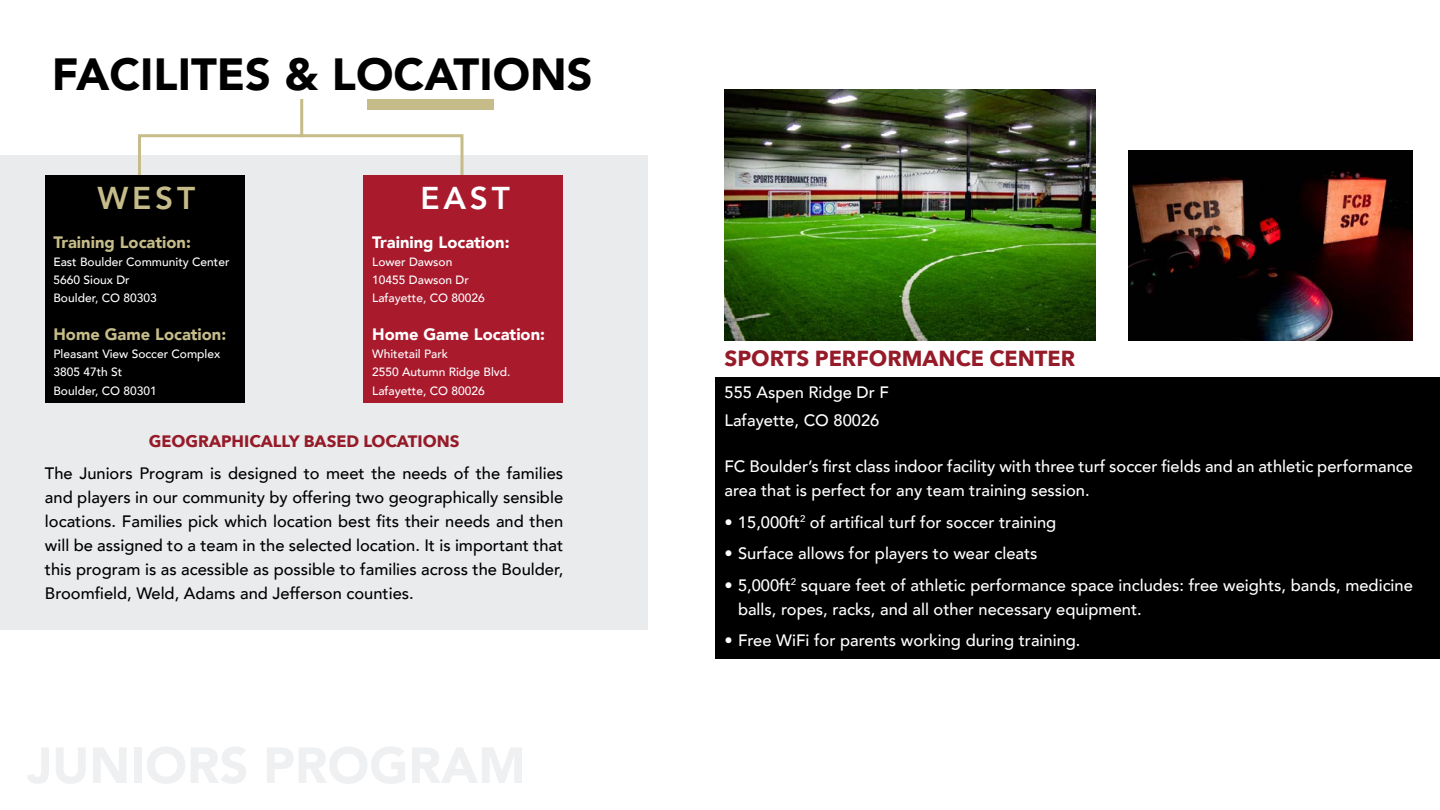
<style>
.page{position:relative;width:1440px;height:810px;background:#fff}
.page>*{position:absolute;margin:0;border:0;box-sizing:border-box;transform-origin:0 0}
.t1{font:900 45px "Avenir";color:#000}
.t2{font:800 31.5px "Avenir";color:#c6bc89}
.t3{font:800 31.5px "Avenir";color:#fff}
.t4{font:700 21.75px "Avenir Next";color:#961b29}
.t5{font:500 16.5px/24px "Avenir";color:#fff}
.t6{font:500 16.5px/24px "Avenir";color:#000;text-align:justify}
.t7{font:900 16.5px "Avenir";color:#c6bc89}
.t8{font:900 16.5px "Avenir";color:#fff}
.t9{font:700 16.5px "Avenir Next";color:#961b29}
.t10{font:500 12px/18.1px "Avenir";color:#fff}
</style>
<div class="page">
<div style="left:0;top:155px;width:648px;height:475px;background:#eaebed"></div>
<div style="left:716px;top:377px;width:724px;height:282px;background:#000"></div>
<div style="left:367px;top:99px;width:127px;height:11px;background:#c6bc89"></div>
<svg style="left:136px;top:99px;width:329px;height:79px"></svg>
<div style="left:45px;top:176px;width:199px;height:227px;background:#000"></div>
<div style="left:364px;top:176px;width:199px;height:227px;background:#a91a2d"></div>
<img style="left:724px;top:89px;width:372px;height:252px">
<img style="left:1128px;top:151px;width:285px;height:190px">
<h1 class="t1" style="left:52px;top:36px;width:542px">FACILITES &amp; LOCATIONS</h1>
<h2 class="t3" style="left:420px;top:174px;width:91px">EAST</h2>
<p class="t8" style="left:372px;top:228px;width:139px">Training Location:</p>
<p class="t10" style="left:372px;top:252px;width:114px">Lower Dawson<br>10455 Dawson Dr<br>Lafayette, CO 80026</p>
<p class="t8" style="left:372px;top:320px;width:174px">Home Game Location:</p>
<p class="t10" style="left:372px;top:344px;width:140px">Whitetail Park<br>2550 Autumn Ridge Blvd.<br>Lafayette, CO 80026</p>
<p class="t9" style="left:149px;top:427px;width:312px">GEOGRAPHICALLY BASED LOCATIONS</p>
<p class="t6" style="left:45px;top:460px;width:520px">The Juniors Program is designed to meet the needs of the families and players in our community by offering two geographically sensible locations. Families pick which location best fits their needs and then will be assigned to a team in the selected location. It is important that this program is as acessible as possible to families across the Boulder, Broomfield, Weld, Adams and Jefferson counties.</p>
<h2 class="t2" style="left:98px;top:174px;width:99px">WEST</h2>
<p class="t7" style="left:53px;top:228px;width:139px">Training Location:</p>
<p class="t10" style="left:53px;top:252px;width:178px">East Boulder Community Center<br>5660 Sioux Dr<br>Boulder, CO 80303</p>
<p class="t7" style="left:53px;top:320px;width:174px">Home Game Location:</p>
<p class="t10" style="left:53px;top:344px;width:168px">Pleasant View Soccer Complex<br>3805 47th St<br>Boulder, CO 80301</p>
<h3 class="t4" style="left:724px;top:340px;width:352px">SPORTS PERFORMANCE CENTER</h3>
<p class="t5" style="left:724px;top:377px;width:166px;line-height:27.8px">555 Aspen Ridge Dr F<br>Lafayette, CO 80026</p>
<p class="t5" style="left:724px;top:454px;width:690px">FC Boulder’s first class indoor facility with three turf soccer fields and an athletic performance area that is perfect for any team training session.</p>
<p class="t5" style="left:724px;top:509px;width:333px">• 15,000ft<sup>2</sup> of artifical turf for soccer training</p>
<p class="t5" style="left:725px;top:541px;width:315px">• Surface allows for players to wear cleats</p>
<p class="t5" style="left:738px;top:572px;width:676px;text-indent:-13px">• 5,000ft<sup>2</sup> square feet of athletic performance space includes: free weights, bands, medicine balls, ropes, racks, and all other necessary equipment.</p>
<p class="t5" style="left:725px;top:628px;width:358px">• Free WiFi for parents working during training.</p>
</div>
